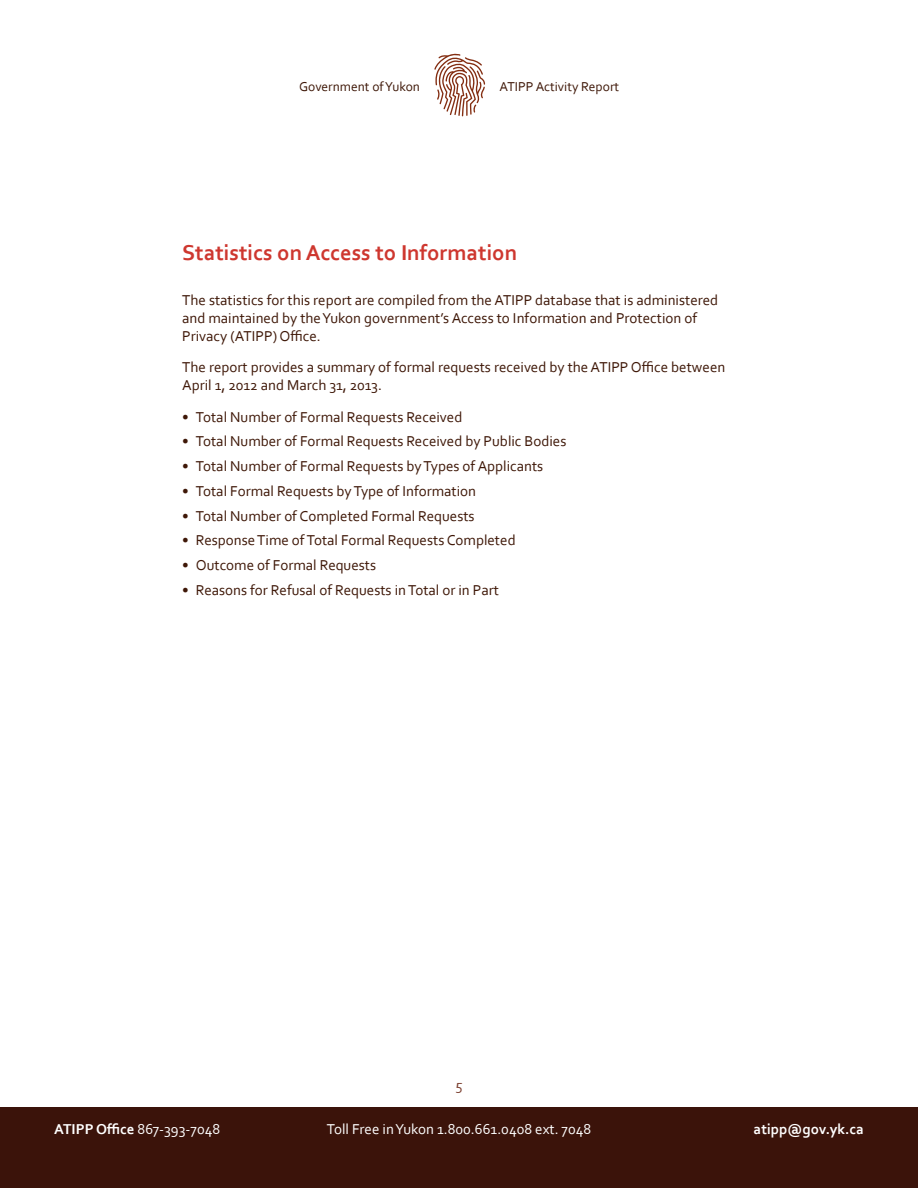
<style>
.page{position:relative;width:918px;height:1188px;background:#fff}
.page>*{position:absolute;margin:0;border:0;box-sizing:border-box;transform-origin:0 0}
.headers{font:700 22.5px "Corbel";color:#ce372f}
.body_bullets_brwn{font:15px "Corbel";color:#3e1707}
.body_brown{font:15px/18px "Corbel";color:#3e1707}
.t1{font:15px "Corbel";color:#fff}
.body_bullets_brwn_la{font:15px "Corbel";color:#3e1707}
.t2{font:700 15px "Corbel";color:#fff}
.t3{font:15px "Corbel";color:#7c4030}
.t4{font:13.5px "Corbel";color:#3e1707}
.s1{font-weight:700}
</style>
<div class="page">
<div style="left:0;top:1107px;width:918px;height:81px;background:#3b130a"></div>
<svg style="left:434px;top:54px;width:51px;height:62px"></svg>
<p class="t4" style="left:299px;top:78px;width:122px">Government of Yukon</p>
<p class="t4" style="left:500px;top:78px;width:121px">ATIPP Activity Report</p>
<p class="headers" style="left:182px;top:238px;width:337px">Statistics on Access to Information</p>
<p class="body_brown" style="left:182px;top:290px;width:538px">The statistics for this report are compiled from the ATIPP database that is administered and maintained by the Yukon government’s Access to Information and Protection of<br>Privacy (ATIPP) Office.</p>
<p class="body_brown" style="left:182px;top:358px;width:545px">The report provides a summary of formal requests received by the ATIPP Office between<br>April 1, 2012 and March 31, 2013.</p>
<p class="body_bullets_brwn" style="left:182px;top:407px;width:282px">• Total Number of Formal Requests Received</p>
<p class="body_bullets_brwn" style="left:182px;top:432px;width:386px">• Total Number of Formal Requests Received by Public Bodies</p>
<p class="body_bullets_brwn" style="left:182px;top:457px;width:363px">• Total Number of Formal Requests by Types of Applicants</p>
<p class="body_bullets_brwn" style="left:182px;top:482px;width:295px">• Total Formal Requests by Type of Information</p>
<p class="body_bullets_brwn" style="left:182px;top:506px;width:294px">• Total Number of Completed Formal Requests</p>
<p class="body_bullets_brwn" style="left:182px;top:531px;width:335px">• Response Time of Total Formal Requests Completed</p>
<p class="body_bullets_brwn" style="left:182px;top:556px;width:195px">• Outcome of Formal Requests</p>
<p class="body_bullets_brwn_la" style="left:182px;top:581px;width:318px">• Reasons for Refusal of Requests in Total or in Part</p>
<p class="t3" style="left:455px;top:1076px;width:9px">5</p>
<p class="t1" style="left:54px;top:1120px;width:168px"><span class="s1">ATIPP Office</span> 867-393-7048</p>
<p class="t1" style="left:327px;top:1120px;width:266px">Toll Free in Yukon 1.800.661.0408 ext. 7048</p>
<p class="t2" style="left:754px;top:1120px;width:112px">atipp@gov.yk.ca</p>
</div>
